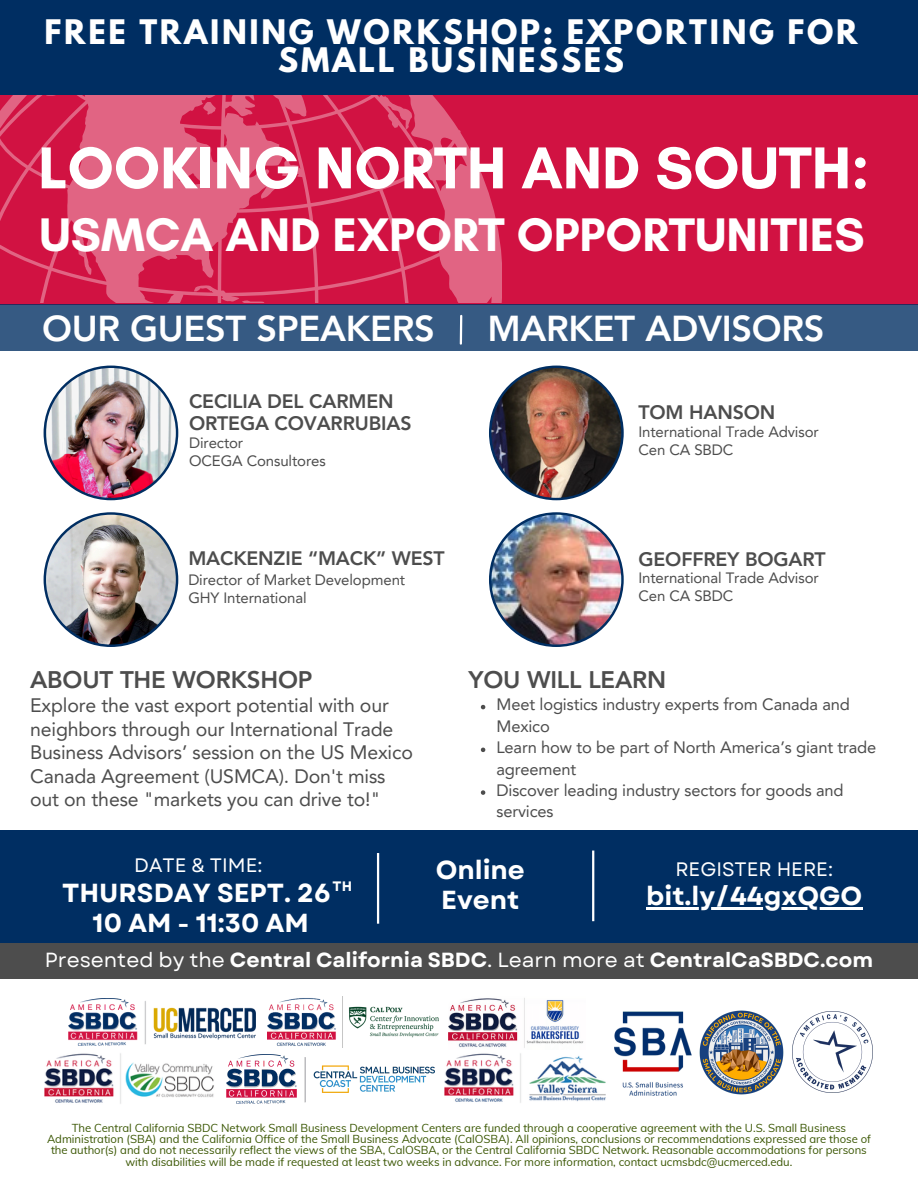
<style>
.page{position:relative;width:918px;height:1188px;background:#fff}
.page>*{position:absolute;margin:0;border:0;box-sizing:border-box;transform-origin:0 0}
.t1{font:700 60.15px "Glacial Indifference";color:#fff}
.t2{font:700 48px "Glacial Indifference";color:#fff}
.t3{font:800 36px "Avenir LT Pro";letter-spacing:-.01em;color:#fff}
.t4{font:700 30px/28.2px "League Spartan";letter-spacing:.09em;color:#fff;text-align:center}
.t5{font:700 26.1px/30.5px "Garet";color:#fff}
.t6{font:800 24px "Avenir LT Pro";letter-spacing:-.01em;color:#4d4d4d}
.t7{font:700 20.4px "Garet";color:#fff}
.t8{font:19.5px/23.7px "Avenir LT Pro";letter-spacing:-.01em;color:#4d4d4d}
.t9{font:800 19.5px/21.3px "Avenir LT Pro";letter-spacing:-.01em;color:#4d4d4d}
.t10{font:19.5px "Garet";color:#fff}
.t11{font:16.5px/21.3px "Avenir LT Pro";letter-spacing:-.01em;color:#4d4d4d}
.t12{font:15px "Avenir LT Pro";letter-spacing:-.01em;color:#4d4d4d}
.t13{font:700 13.65px "Garet";color:#fff}
.t14{font:11.25px/11.2px "Muli";letter-spacing:-.005em;color:#3b5704;text-align:center}
.s1{font-weight:400}
</style>
<div class="page">
<div style="left:0;top:866px;width:918px;height:113px;background:#4d4d4d"></div>
<div style="left:0;top:830px;width:918px;height:113px;background:#002e62"></div>
<img style="left:699px;top:1010px;width:85px;height:85px">
<img style="left:614px;top:1011px;width:78px;height:84px">
<img style="left:268px;top:996px;width:171px;height:51px">
<img style="left:448px;top:998px;width:136px;height:50px">
<img style="left:445px;top:1053px;width:161px;height:50px">
<img style="left:45px;top:1053px;width:169px;height:51px">
<img style="left:68px;top:998px;width:187px;height:47px">
<img style="left:792px;top:1012px;width:81px;height:80px">
<img style="left:227px;top:1055px;width:208px;height:48px">
<div style="left:0;top:92px;width:918px;height:212px;background:#d11242"></div>
<hr style="left:377px;top:853px;width:2px;height:71px;background:#fff">
<hr style="left:592px;top:851px;width:2px;height:70px;background:#fff">
<img style="left:489px;top:366px;width:135px;height:134px">
<img style="left:489px;top:512px;width:135px;height:135px">
<img style="left:44px;top:512px;width:134px;height:135px">
<img style="left:44px;top:366px;width:134px;height:134px">
<svg style="left:0;top:95px;width:502px;height:208px"></svg>
<svg style="left:235px;top:300px;width:30px;height:3px"></svg>
<svg style="left:202px;top:102px;width:15px;height:14px"></svg>
<div style="left:0;top:0;width:918px;height:95px;background:#002e62"></div>
<hr style="left:646px;top:907px;width:216px;height:2px;background:#fff">
<svg style="left:481px;top:705px;width:4px;height:4px"></svg>
<svg style="left:481px;top:748px;width:4px;height:4px"></svg>
<svg style="left:481px;top:790px;width:4px;height:5px"></svg>
<div style="left:0;top:304px;width:918px;height:47px;background:#365a83"></div>
<hr style="left:460px;top:316px;width:2px;height:28px;background:#fff">
<h5 class="t4" style="left:45px;top:22px;width:815px">FREE TRAINING WORKSHOP: EXPORTING FOR<br>SMALL BUSINESSES</h5>
<p class="t1" style="left:38px;top:131px;width:833px">LOOKING NORTH AND SOUTH:</p>
<h5 class="t2" style="left:40px;top:205px;width:827px">USMCA AND EXPORT OPPORTUNITIES</h5>
<p class="t3" style="left:42px;top:314px;width:394px">OUR GUEST SPEAKERS</p>
<p class="t9" style="left:189px;top:393px;width:224px">CECILIA DEL CARMEN<br>ORTEGA COVARRUBIAS</p>
<p class="t12" style="left:189px;top:437px;width:56px">Director</p>
<p class="t12" style="left:189px;top:455px;width:138px">OCEGA Consultores</p>
<p class="t3" style="left:487px;top:314px;width:339px">MARKET ADVISORS</p>
<p class="t9" style="left:638px;top:404px;width:138px">TOM HANSON</p>
<p class="t12" style="left:638px;top:426px;width:182px">International Trade Advisor</p>
<p class="t12" style="left:638px;top:444px;width:96px">Cen CA SBDC</p>
<h6 class="t9" style="left:188px;top:550px;width:258px">MACKENZIE “MACK” WEST</h6>
<h6 class="t12" style="left:188px;top:573px;width:218px">Director of Market Development</h6>
<p class="t12" style="left:188px;top:591px;width:120px">GHY International</p>
<p class="t9" style="left:638px;top:551px;width:189px">GEOFFREY BOGART</p>
<p class="t12" style="left:638px;top:572px;width:182px">International Trade Advisor</p>
<p class="t12" style="left:638px;top:590px;width:96px">Cen CA SBDC</p>
<p class="t6" style="left:30px;top:670px;width:284px">ABOUT THE WORKSHOP</p>
<p class="t8" style="left:30px;top:695px;width:384px">Explore the vast export potential with our neighbors through our International Trade Business Advisors’ session on the US Mexico Canada Agreement (USMCA). Don't miss out on these "markets you can drive to!"</p>
<p class="t6" style="left:468px;top:670px;width:199px">YOU WILL LEARN</p>
<h5 class="t11" style="left:497px;top:696px;width:355px">Meet logistics industry experts from Canada and<br>Mexico</h5>
<p class="t11" style="left:497px;top:738px;width:381px">Learn how to be part of North America’s giant trade agreement</p>
<p class="t11" style="left:497px;top:781px;width:349px">Discover leading industry sectors for goods and services</p>
<p class="t10" style="left:134px;top:852px;width:130px">DATE &amp; TIME:</p>
<p class="t5" style="left:62px;top:878px;width:270px">THURSDAY SEPT. 26</p>
<p class="t13" style="left:333px;top:876px;width:21px">TH</p>
<p class="t5" style="left:93px;top:908px;width:218px">10 AM - 11:30 AM</p>
<h5 class="t5" style="left:436px;top:855px;width:91px">Online<br>Event</h5>
<p class="t10" style="left:675px;top:855px;width:159px">REGISTER HERE:</p>
<p class="t5" style="left:646px;top:881px;width:218px">bit.ly/44gxQGO</p>
<p class="t7" style="left:45px;top:945px;width:830px"><span class="s1">Presented by the</span> Central California SBDC<span class="s1">. Learn more at</span> CentralCaSBDC.com</p>
<p class="t14" style="left:47px;top:1122px;width:825px">The Central California SBDC Network Small Business Development Centers are funded through a cooperative agreement with the U.S. Small Business Administration (SBA) and the California Office of the Small Business Advocate (CalOSBA). All opinions, conclusions or recommendations expressed are those of the author(s) and do not necessarily reflect the views of the SBA, CalOSBA, or the Central California SBDC Network. Reasonable accommodations for persons with disabilities will be made if requested at least two weeks in advance. For more information, contact ucmsbdc@ucmerced.edu.</p>
</div>
